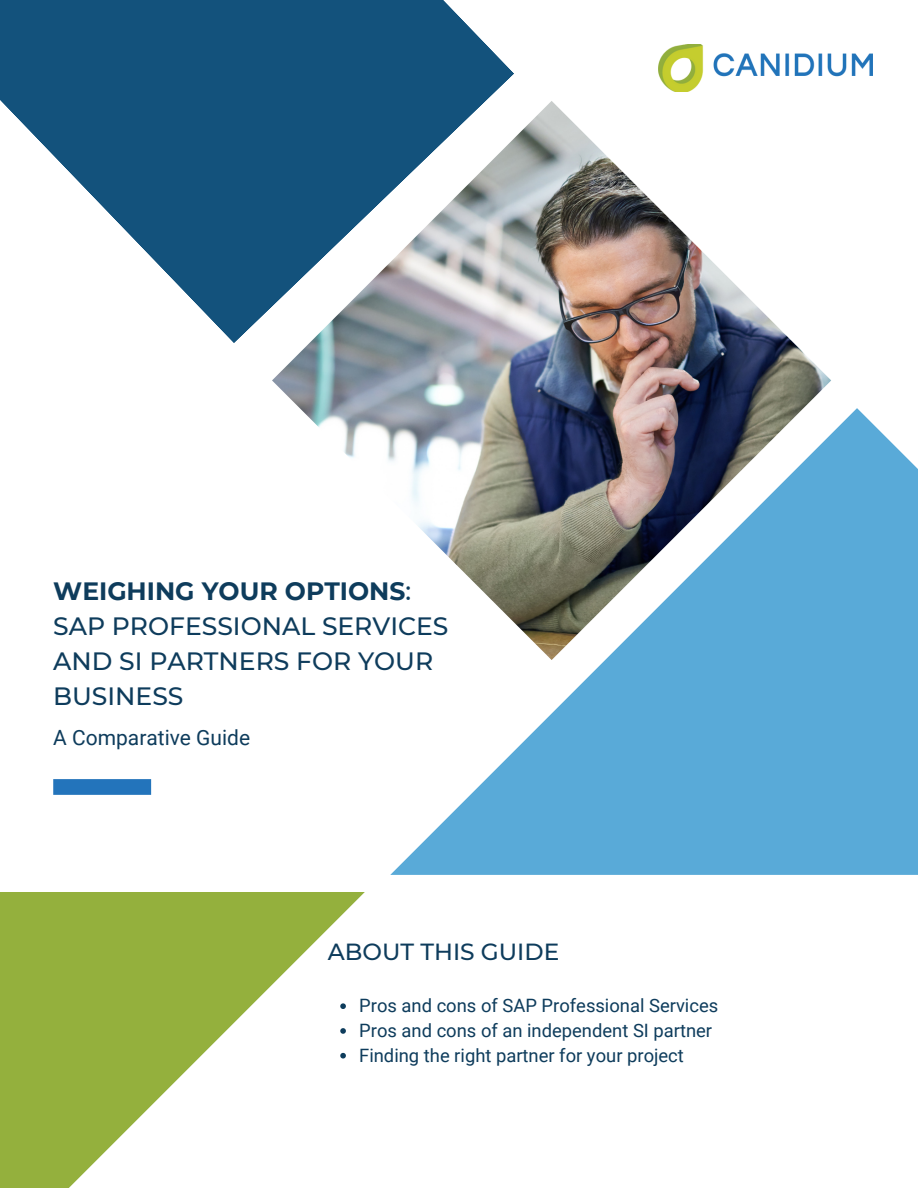
<style>
.page{position:relative;width:918px;height:1188px;background:#fff}
.page>*{position:absolute;margin:0;border:0;box-sizing:border-box;transform-origin:0 0}
.t1{font:500 25.05px/34.8px "Montserrat";color:#0e3c5c}
.t2{font:500 23.25px "Montserrat";color:#0e3c5c}
.t3{font:21px "Roboto";color:#0e3c5c}
.t4{font:18.45px "Roboto";color:#0e3c5c}
.s1{font-weight:700}
</style>
<div class="page">
<svg style="left:390px;top:408px;width:528px;height:467px;fill:#59aad8"></svg>
<svg style="left:0;top:892px;width:365px;height:296px;fill:#94b03d"></svg>
<div style="left:53px;top:779px;width:98px;height:16px;background:#2374bb"></div>
<img style="left:658px;top:45px;width:214px;height:47px">
<svg style="left:0;top:0;width:514px;height:343px;fill:#13527c"></svg>
<img style="left:272px;top:101px;width:559px;height:559px">
<svg style="left:340px;top:1003px;width:6px;height:6px"></svg>
<svg style="left:340px;top:1028px;width:6px;height:6px"></svg>
<svg style="left:340px;top:1053px;width:6px;height:6px"></svg>
<p class="t1" style="left:53px;top:574px;width:397px"><span class="s1">WEIGHING YOUR OPTIONS</span>:<br>SAP PROFESSIONAL SERVICES<br>AND SI PARTNERS FOR YOUR<br>BUSINESS</p>
<p class="t3" style="left:53px;top:726px;width:198px">A Comparative Guide</p>
<p class="t2" style="left:328px;top:938px;width:233px">ABOUT THIS GUIDE</p>
<p class="t4" style="left:359px;top:995px;width:361px">Pros and cons of SAP Professional Services</p>
<p class="t4" style="left:359px;top:1020px;width:354px">Pros and cons of an independent SI partner</p>
<p class="t4" style="left:359px;top:1045px;width:326px">Finding the right partner for your project</p>
</div>
